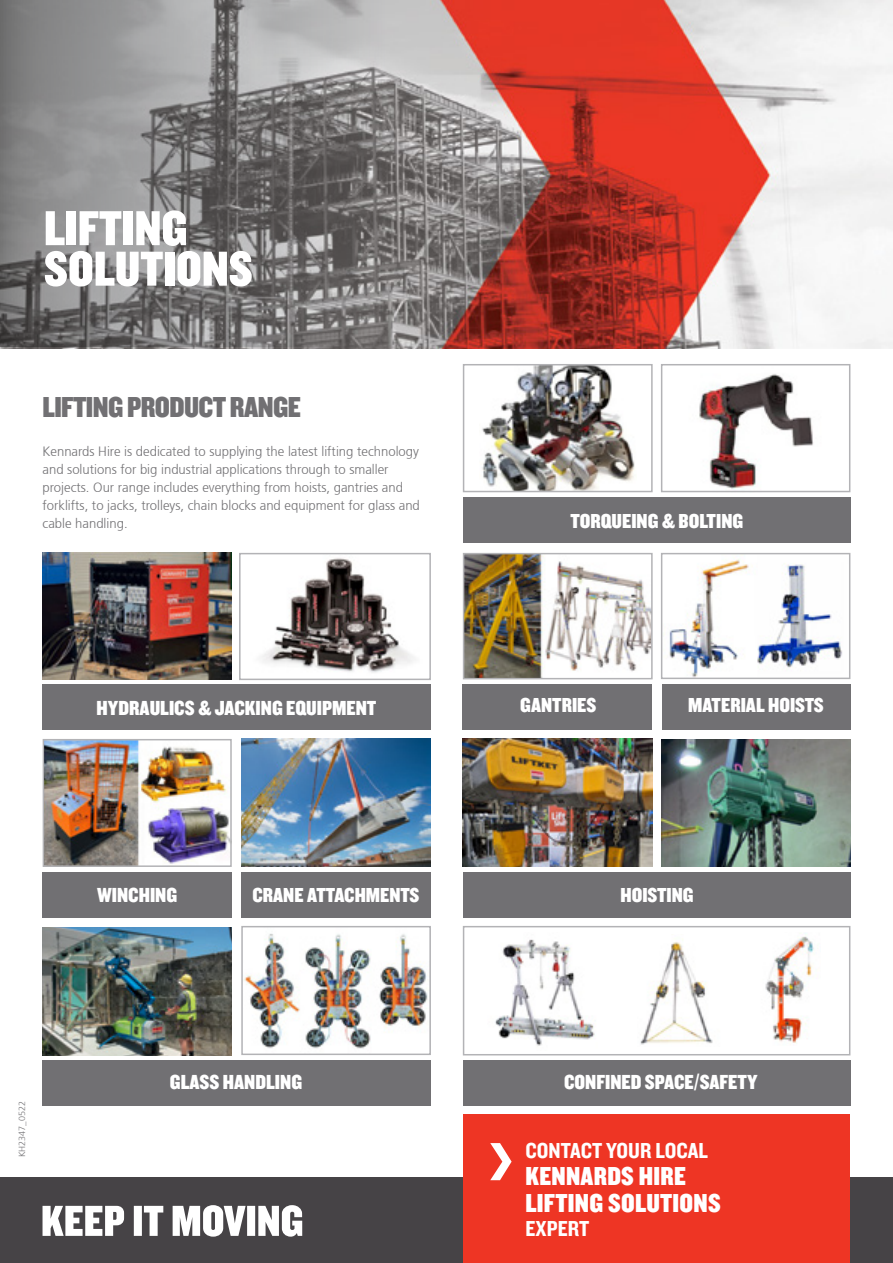
<style>
.page{position:relative;width:893px;height:1263px;background:#fff}
.page>*{position:absolute;margin:0;border:0;box-sizing:border-box;transform-origin:0 0}
.t1{font:51px/40.5px "Knockout 70 Full Welterwt";color:#fff}
.t2{font:30px "Knockout 70 Full Welterwt";letter-spacing:-.02em;color:#717073}
.t3{font:27px/27px "Knockout 70 Full Welterwt";letter-spacing:.01em;color:#fff}
.t4{font:22.5px "Knockout 50 Welterweight";color:#fff}
.t5{font:21.15px "Knockout 70 Full Welterwt";color:#fff}
.t6{font:21px "Knockout 70 Full Welterwt";color:#fff}
.t7{font:300 13.5px/18px "Frutiger 45";color:#717073}
.t8{font:300 9px "Frutiger 45";color:#717073}
</style>
<div class="page">
<div style="left:463px;top:926px;width:387px;height:129px;background:#fff;border:2px solid #b3b3b6"></div>
<div style="left:463px;top:1060px;width:387px;height:45px;background:#717073"></div>
<img style="left:765px;top:933px;width:49px;height:110px">
<img style="left:640px;top:942px;width:73px;height:103px">
<img style="left:495px;top:939px;width:100px;height:107px">
<svg style="left:0;top:0;width:893px;height:349px;background:#ac8683"></svg>
<div style="left:0;top:1178px;width:893px;height:85px;background:#464346"></div>
<svg style="left:43px;top:1205px;width:259px;height:32px"></svg>
<img style="left:262px;top:558px;width:152px;height:115px">
<div style="left:239px;top:553px;width:192px;height:127px;border:2px solid #b3b3b6"></div>
<img style="left:43px;top:553px;width:189px;height:126px">
<div style="left:463px;top:497px;width:387px;height:46px;background:#717073"></div>
<img style="left:482px;top:367px;width:153px;height:122px">
<div style="left:463px;top:364px;width:190px;height:128px;border:2px solid #b3b3b6"></div>
<img style="left:699px;top:374px;width:115px;height:115px">
<div style="left:661px;top:364px;width:189px;height:128px;border:2px solid #b3b3b6"></div>
<img style="left:466px;top:556px;width:184px;height:120px">
<div style="left:463px;top:553px;width:190px;height:126px;border:2px solid #b3b3b6"></div>
<img style="left:463px;top:739px;width:189px;height:127px">
<div style="left:463px;top:872px;width:387px;height:46px;background:#717073"></div>
<div style="left:43px;top:684px;width:388px;height:46px;background:#717073"></div>
<div style="left:43px;top:872px;width:189px;height:45px;background:#717073"></div>
<img style="left:46px;top:742px;width:183px;height:122px">
<div style="left:43px;top:739px;width:189px;height:128px;border:2px solid #b3b3b6"></div>
<div style="left:242px;top:872px;width:189px;height:45px;background:#717073"></div>
<img style="left:43px;top:927px;width:189px;height:128px">
<div style="left:463px;top:684px;width:189px;height:45px;background:#717073"></div>
<img style="left:241px;top:739px;width:190px;height:128px">
<div style="left:662px;top:684px;width:188px;height:45px;background:#717073"></div>
<img style="left:669px;top:559px;width:173px;height:117px">
<div style="left:661px;top:553px;width:189px;height:126px;border:2px solid #b3b3b6"></div>
<div style="left:43px;top:1060px;width:388px;height:46px;background:#717073"></div>
<img style="left:244px;top:933px;width:184px;height:116px">
<div style="left:241px;top:926px;width:190px;height:129px;border:2px solid #b3b3b6"></div>
<img style="left:662px;top:739px;width:188px;height:127px">
<div style="left:463px;top:1115px;width:387px;height:148px;background:#ee3524"></div>
<svg style="left:490px;top:1143px;width:22px;height:37px"></svg>
<h1 class="t1" style="left:44px;top:206px;width:210px">LIFTING<br>SOLUTIONS</h1>
<h2 class="t2" style="left:43px;top:387px;width:260px">LIFTING PRODUCT RANGE</h2>
<p class="t7" style="left:43px;top:442px;width:379px">Kennards Hire is dedicated to supplying the latest lifting technology and solutions for big industrial applications through to smaller projects. Our range includes everything from hoists, gantries and forklifts, to jacks, trolleys, chain blocks and equipment for glass and cable handling.</p>
<h3 class="t5" style="left:97px;top:694px;width:281px">HYDRAULICS &amp; JACKING EQUIPMENT</h3>
<h3 class="t6" style="left:570px;top:507px;width:174px">TORQUEING &amp; BOLTING</h3>
<h3 class="t6" style="left:520px;top:692px;width:78px">GANTRIES</h3>
<h3 class="t6" style="left:688px;top:692px;width:137px">MATERIAL HOISTS</h3>
<p class="t8" style="left:17px;top:1157px;width:58px;rotate:-90deg">KH2347_0522</p>
<h3 class="t5" style="left:97px;top:881px;width:82px">WINCHING</h3>
<h3 class="t6" style="left:252px;top:881px;width:169px">CRANE ATTACHMENTS</h3>
<h3 class="t6" style="left:620px;top:881px;width:75px">HOISTING</h3>
<h3 class="t5" style="left:170px;top:1069px;width:134px">GLASS HANDLING</h3>
<h3 class="t5" style="left:564px;top:1068px;width:195px">CONFINED SPACE/SAFETY</h3>
<h3 class="t4" style="left:525px;top:1136px;width:184px">CONTACT YOUR LOCAL</h3>
<h3 class="t3" style="left:525px;top:1162px;width:197px">KENNARDS HIRE<br>LIFTING SOLUTIONS</h3>
<h3 class="t4" style="left:525px;top:1214px;width:65px">EXPERT</h3>
</div>
